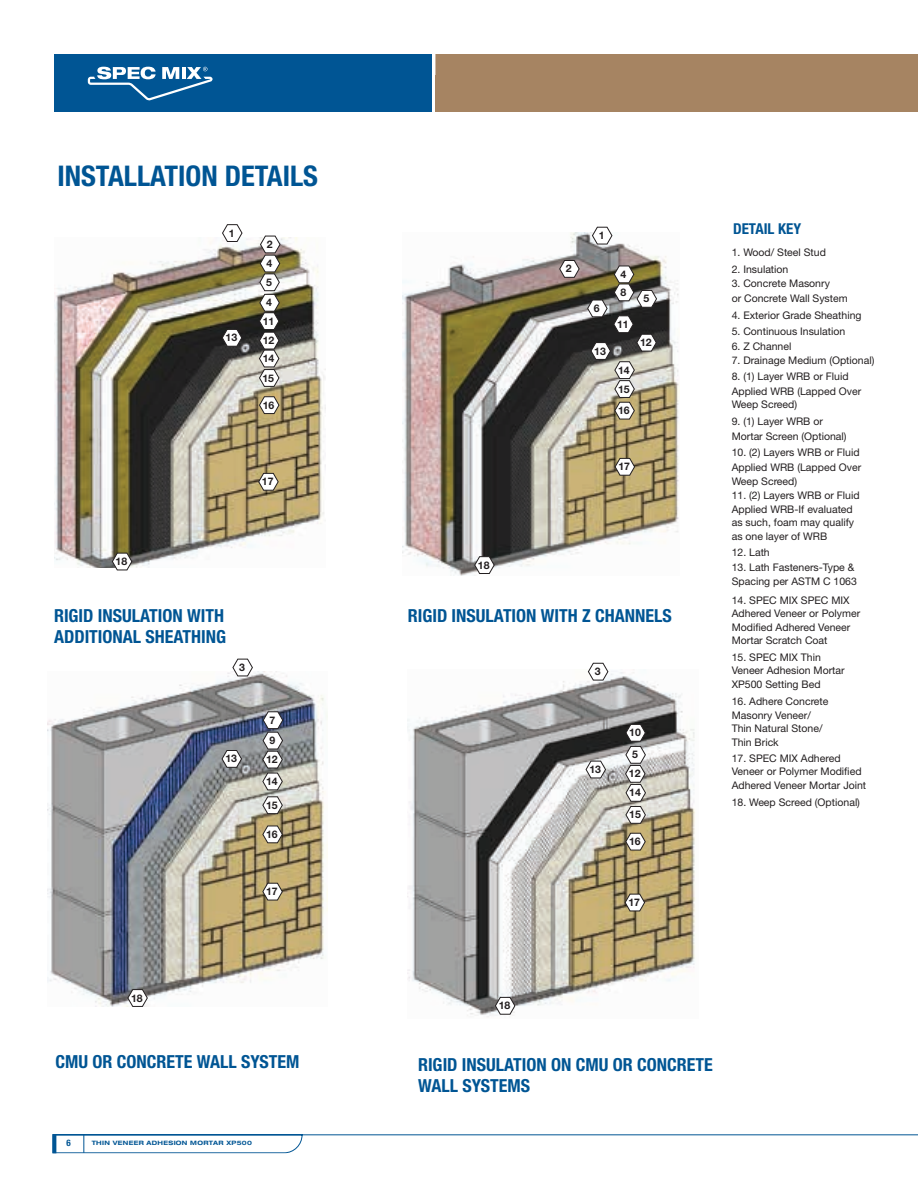
<style>
.page{position:relative;width:918px;height:1188px;background:#fff}
.page>*{position:absolute;margin:0;border:0;box-sizing:border-box;transform-origin:0 0}
.t1{font:700 condensed 28.5px "Helvetica Neue";color:#005594}
.t2{font:700 condensed 18px/21px "Helvetica Neue";color:#005594}
.t3{font:700 condensed 15px "Helvetica Neue";color:#005594}
.t4{font:10.5px/13.5px "Helvetica Neue";color:#231f20}
.t5{font:700 10.5px/18px "Helvetica Neue";color:#231f20}
.t6{font:700 condensed 9px "Helvetica Neue";color:#005594}
.t7{font:700 expanded 6px "Helvetica Neue LT Std";letter-spacing:.05em;color:#005594}
</style>
<div class="page">
<svg style="left:54px;top:54px;width:864px;height:57px;background:#3f6a88"></svg>
<div style="left:435px;top:75px;width:483px;height:36px;background:#a68462"></div>
<img style="left:402px;top:233px;width:277px;height:342px">
<img style="left:54px;top:237px;width:271px;height:330px">
<img style="left:48px;top:671px;width:280px;height:335px">
<img style="left:407px;top:671px;width:288px;height:346px">
<svg style="left:592px;top:227px;width:20px;height:17px"></svg>
<svg style="left:615px;top:458px;width:20px;height:18px"></svg>
<svg style="left:474px;top:556px;width:21px;height:18px"></svg>
<svg style="left:222px;top:224px;width:21px;height:18px"></svg>
<svg style="left:222px;top:329px;width:20px;height:18px"></svg>
<svg style="left:259px;top:396px;width:20px;height:18px"></svg>
<svg style="left:258px;top:473px;width:21px;height:18px"></svg>
<svg style="left:112px;top:553px;width:20px;height:17px"></svg>
<svg style="left:259px;top:235px;width:21px;height:152px"></svg>
<svg style="left:232px;top:658px;width:21px;height:19px"></svg>
<svg style="left:588px;top:662px;width:21px;height:19px"></svg>
<svg style="left:221px;top:749px;width:21px;height:19px"></svg>
<svg style="left:262px;top:825px;width:21px;height:19px"></svg>
<svg style="left:262px;top:882px;width:21px;height:19px"></svg>
<svg style="left:127px;top:989px;width:21px;height:18px"></svg>
<svg style="left:625px;top:832px;width:21px;height:19px"></svg>
<svg style="left:624px;top:893px;width:21px;height:19px"></svg>
<svg style="left:495px;top:996px;width:21px;height:19px"></svg>
<svg style="left:585px;top:760px;width:21px;height:19px"></svg>
<svg style="left:625px;top:723px;width:21px;height:101px"></svg>
<svg style="left:262px;top:711px;width:22px;height:103px"></svg>
<svg style="left:559px;top:260px;width:21px;height:18px"></svg>
<svg style="left:587px;top:265px;width:70px;height:155px"></svg>
<svg style="left:52px;top:1134px;width:866px;height:20px"></svg>
<h1 class="t1" style="left:57px;top:159px;width:262px">INSTALLATION DETAILS</h1>
<p class="t5" style="left:229px;top:224px;width:7px">1</p>
<p class="t5" style="left:226px;top:328px;width:13px">13</p>
<p class="t5" style="left:267px;top:235px;width:7px">2</p>
<p class="t5" style="left:266px;top:254px;width:8px;line-height:18.8px">4<br>5</p>
<p class="t5" style="left:263px;top:293px;width:13px;text-align:center">4<br>11</p>
<p class="t5" style="left:263px;top:331px;width:13px">12</p>
<p class="t5" style="left:263px;top:349px;width:13px">14</p>
<p class="t5" style="left:263px;top:396px;width:13px">16</p>
<p class="t5" style="left:262px;top:369px;width:13px">15</p>
<p class="t5" style="left:262px;top:472px;width:13px">17</p>
<p class="t5" style="left:116px;top:552px;width:13px">18</p>
<h2 class="t2" style="left:54px;top:605px;width:174px">RIGID INSULATION WITH<br>ADDITIONAL SHEATHING</h2>
<p class="t5" style="left:239px;top:658px;width:7px">3</p>
<p class="t5" style="left:225px;top:750px;width:13px">13</p>
<p class="t5" style="left:269px;top:710px;width:8px;line-height:20.4px">7<br>9</p>
<p class="t5" style="left:266px;top:750px;width:13px">12</p>
<p class="t5" style="left:266px;top:772px;width:13px">14</p>
<p class="t5" style="left:266px;top:796px;width:13px">15</p>
<p class="t5" style="left:266px;top:825px;width:13px">16</p>
<p class="t5" style="left:266px;top:882px;width:13px">17</p>
<p class="t5" style="left:478px;top:556px;width:13px">18</p>
<p class="t5" style="left:566px;top:260px;width:7px">2</p>
<p class="t5" style="left:599px;top:226px;width:7px">1</p>
<p class="t5" style="left:594px;top:299px;width:7px">6</p>
<p class="t5" style="left:594px;top:342px;width:13px">13</p>
<p class="t5" style="left:621px;top:265px;width:7px">4<br>8</p>
<p class="t5" style="left:617px;top:315px;width:13px">11</p>
<p class="t5" style="left:618px;top:360px;width:13px;line-height:18.9px">14<br>15</p>
<p class="t5" style="left:618px;top:401px;width:13px">16</p>
<p class="t5" style="left:643px;top:289px;width:7px">5</p>
<p class="t5" style="left:640px;top:333px;width:13px">12</p>
<p class="t5" style="left:618px;top:457px;width:13px">17</p>
<h2 class="t2" style="left:408px;top:605px;width:266px">RIGID INSULATION WITH Z CHANNELS</h2>
<p class="t5" style="left:595px;top:662px;width:7px">3</p>
<p class="t5" style="left:589px;top:760px;width:13px">13</p>
<p class="t5" style="left:629px;top:721px;width:13px;line-height:22px">10<br>5</p>
<p class="t5" style="left:629px;top:764px;width:13px">12</p>
<p class="t5" style="left:629px;top:805px;width:13px">15</p>
<p class="t5" style="left:629px;top:832px;width:13px">16</p>
<p class="t5" style="left:629px;top:783px;width:13px">14</p>
<p class="t5" style="left:628px;top:893px;width:13px">17</p>
<h3 class="t3" style="left:733px;top:220px;width:70px">DETAIL KEY</h3>
<p class="t4" style="left:732px;top:245px;width:96px">1. Wood/ Steel Stud</p>
<p class="t4" style="left:732px;top:262px;width:58px">2. Insulation</p>
<p class="t4" style="left:732px;top:308px;width:131px">4. Exterior Grade Sheathing</p>
<p class="t4" style="left:732px;top:276px;width:118px;line-height:15px">3. Concrete Masonry<br>or Concrete Wall System</p>
<p class="t4" style="left:732px;top:324px;width:115px">5. Continuous Insulation</p>
<p class="t4" style="left:732px;top:340px;width:61px">6. Z Channel</p>
<p class="t4" style="left:732px;top:353px;width:144px">7. Drainage Medium (Optional)</p>
<p class="t4" style="left:732px;top:368px;width:131px;line-height:15px">8. (1) Layer WRB or Fluid<br>Applied WRB (Lapped Over</p>
<p class="t4" style="left:732px;top:398px;width:67px">Weep Screed)</p>
<p class="t4" style="left:732px;top:413px;width:116px;line-height:15px">9. (1) Layer WRB or<br>Mortar Screen (Optional)</p>
<p class="t4" style="left:732px;top:445px;width:131px;line-height:15px">10. (2) Layers WRB or Fluid<br>Applied WRB (Lapped Over</p>
<p class="t4" style="left:732px;top:474px;width:67px">Weep Screed)</p>
<p class="t4" style="left:732px;top:488px;width:129px">11. (2) Layers WRB or Fluid<br>Applied WRB-If evaluated as such, foam may qualify as one layer of WRB</p>
<p class="t4" style="left:732px;top:561px;width:127px">13. Lath Fasteners-Type &amp;<br>Spacing per ASTM C 1063</p>
<p class="t4" style="left:732px;top:545px;width:40px">12. Lath</p>
<p class="t4" style="left:732px;top:593px;width:130px">14. SPEC MIX SPEC MIX<br>Adhered Veneer or Polymer<br>Modified Adhered Veneer<br>Mortar Scratch Coat</p>
<p class="t4" style="left:732px;top:650px;width:114px">15. SPEC MIX Thin<br>Veneer Adhesion Mortar<br>XP500 Setting Bed</p>
<p class="t4" style="left:732px;top:694px;width:98px">16. Adhere Concrete<br>Masonry Veneer/<br>Thin Natural Stone/<br>Thin Brick</p>
<p class="t4" style="left:732px;top:751px;width:136px">17. SPEC MIX Adhered<br>Veneer or Polymer Modified<br>Adhered Veneer Mortar Joint</p>
<p class="t4" style="left:732px;top:796px;width:130px">18. Weep Screed (Optional)</p>
<p class="t5" style="left:131px;top:989px;width:13px">18</p>
<p class="t5" style="left:499px;top:996px;width:13px">18</p>
<h2 class="t2" style="left:55px;top:1051px;width:245px">CMU OR CONCRETE WALL SYSTEM</h2>
<h2 class="t2" style="left:418px;top:1054px;width:296px">RIGID INSULATION ON CMU OR CONCRETE<br>WALL SYSTEMS</h2>
<p class="t6" style="left:66px;top:1138px;width:6px">6</p>
<p class="t7" style="left:92px;top:1139px;width:162px">THIN VENEER ADHESION MORTAR XP500</p>
</div>
